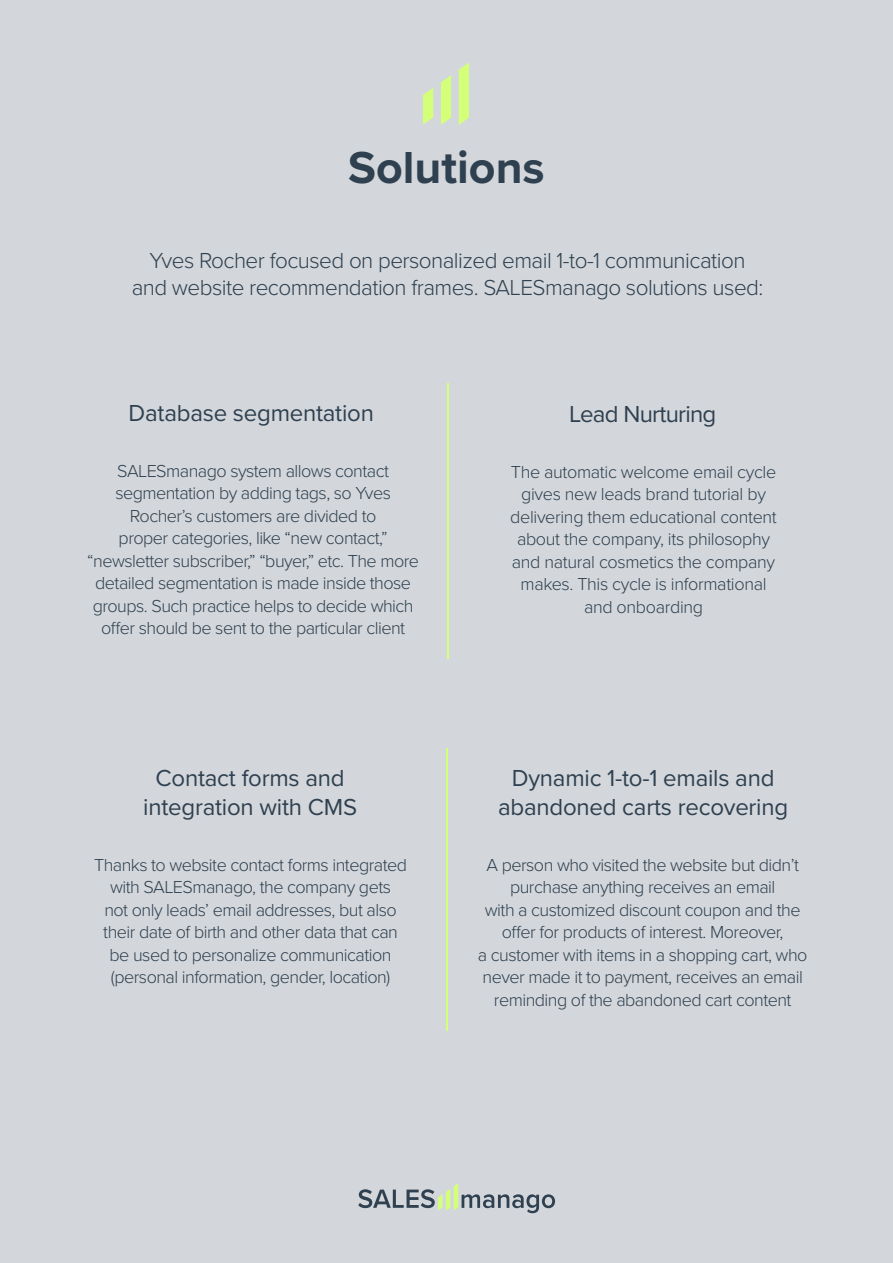
<style>
.page{position:relative;width:893px;height:1263px;background:#d3d7db}
.page>*{position:absolute;margin:0;border:0;box-sizing:border-box;transform-origin:0 0}
.t1{font:700 46.5px "Proxima Nova";color:#2f4050}
.t2{font:24px/28.8px "Proxima Nova";letter-spacing:-.01em;color:#2f4050;text-align:center}
.t3{font:24px "Proxima Nova";letter-spacing:-.03em;color:#2f4050}
.t4{font:300 22.5px/27px "Proxima Nova";letter-spacing:-.025em;color:#2f4050;text-align:center}
.t5{font:300 18px/22.5px "Proxima Nova";letter-spacing:-.03em;color:#2f4050;text-align:center}
</style>
<div class="page">
<svg style="left:423px;top:88px;width:10px;height:37px"></svg>
<svg style="left:441px;top:75px;width:10px;height:50px"></svg>
<svg style="left:459px;top:62px;width:10px;height:63px"></svg>
<hr style="left:446px;top:748px;width:1px;height:283px;background:#d4ff78">
<hr style="left:447px;top:383px;width:1px;height:276px;background:#d4ff78">
<svg style="left:358px;top:1183px;width:197px;height:30px"></svg>
<h1 class="t1" style="left:348px;top:133px;width:198px">Solutions</h1>
<p class="t4" style="left:132px;top:246px;width:633px">Yves Rocher focused on personalized email 1-to-1 communication and website recommendation frames. SALESmanago solutions used:</p>
<h2 class="t2" style="left:129px;top:397px;width:247px">Database segmentation</h2>
<h2 class="t3" style="left:569px;top:396px;width:149px">Lead Nurturing</h2>
<p class="t5" style="left:87px;top:458px;width:333px">SALESmanago system allows contact segmentation by adding tags, so Yves Rocher’s customers are divided to<br>proper categories, like “new contact,” “newsletter subscriber,” “buyer,” etc. The more detailed segmentation is made inside those groups. Such practice helps to decide which offer should be sent to the particular client</p>
<p class="t5" style="left:510px;top:459px;width:268px">The automatic welcome email cycle gives new leads brand tutorial by delivering them educational content about the company, its philosophy and natural cosmetics the company makes. This cycle is informational and onboarding</p>
<h2 class="t2" style="left:143px;top:762px;width:215px">Contact forms and integration with CMS</h2>
<p class="t5" style="left:94px;top:852px;width:314px">Thanks to website contact forms integrated with SALESmanago, the company gets<br>not only leads’ email addresses, but also their date of birth and other data that can be used to personalize communication (personal information, gender, location)</p>
<h2 class="t2" style="left:498px;top:762px;width:292px">Dynamic 1-to-1 emails and abandoned carts recovering</h2>
<p class="t5" style="left:478px;top:853px;width:331px">A person who visited the website but didn’t purchase anything receives an email<br>with a customized discount coupon and the offer for products of interest. Moreover,<br>a customer with items in a shopping cart, who never made it to payment, receives an email reminding of the abandoned cart content</p>
</div>
